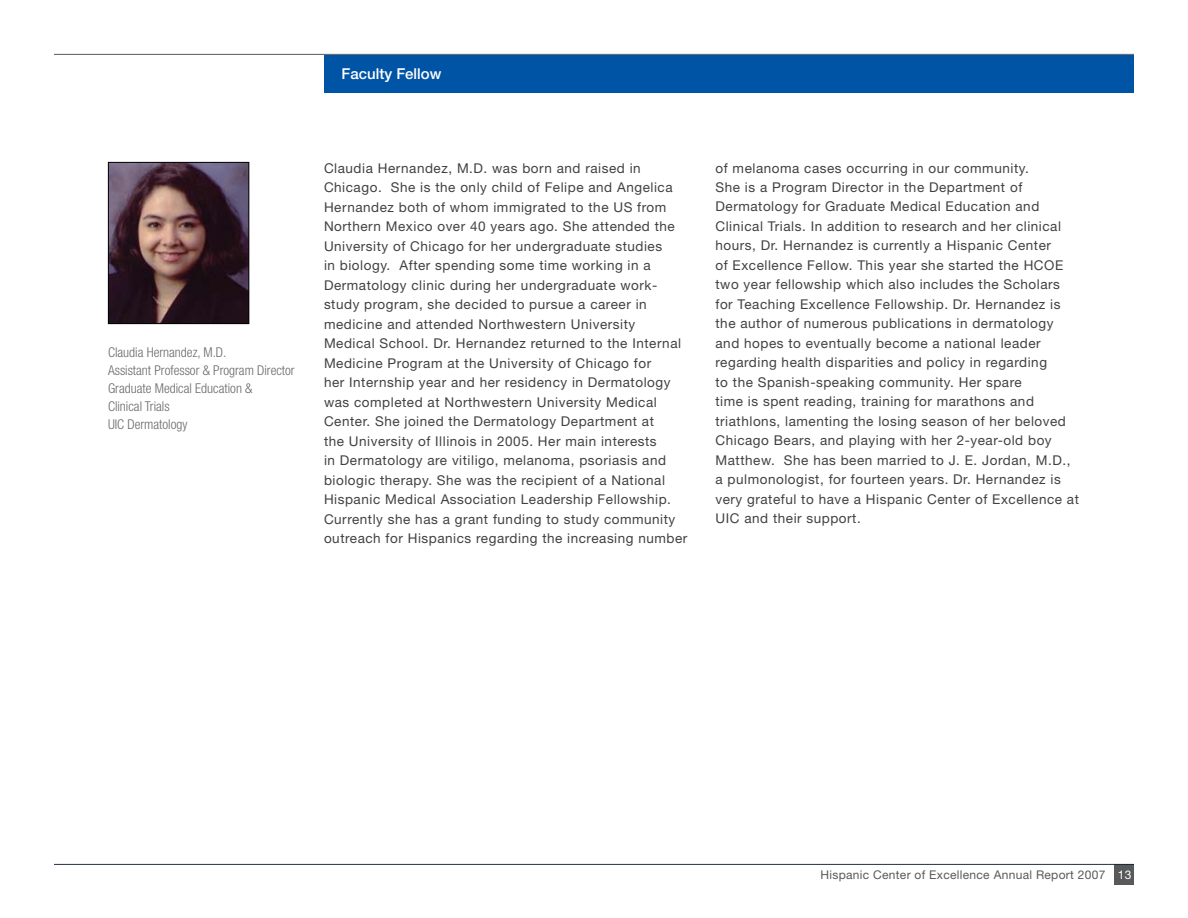
<style>
.page{position:relative;width:1188px;height:918px;background:#fff}
.page>*{position:absolute;margin:0;border:0;box-sizing:border-box;transform-origin:0 0}
.t1{font:500 15px "Helvetica Neue";color:#fff}
.t2{font:13.5px/19.5px "Helvetica Neue";letter-spacing:.04em;color:#414142}
.t3{font:300 condensed 13.5px/18px "Helvetica Neue";color:#696a6c}
.t4{font:12px "Helvetica Neue";letter-spacing:.025em;color:#58595b}
.s1{color:#fff}
</style>
<div class="page">
<div style="left:1115px;top:864px;width:19px;height:20px;background:#58595b"></div>
<div style="left:52px;top:861px;width:1083px;height:5px;background:#002b64;opacity:.75"></div>
<img style="left:110px;top:164px;width:137px;height:158px">
<div style="left:108px;top:162px;width:141px;height:162px;border:1px solid #000"></div>
<hr style="left:54px;top:54px;width:1080px;height:1px;background:#58595b">
<div style="left:324px;top:55px;width:810px;height:37px;background:#0054a6"></div>
<p class="t1" style="left:342px;top:65px;width:101px">Faculty Fellow</p>
<p class="t3" style="left:108px;top:343px;width:188px">Claudia Hernandez, M.D.<br>Assistant Professor &amp; Program Director<br>Graduate Medical Education &amp;<br>Clinical Trials<br>UIC Dermatology</p>
<p class="t2" style="left:324px;top:158px;width:365px">Claudia Hernandez, M.D. was born and raised in Chicago. She is the only child of Felipe and Angelica Hernandez both of whom immigrated to the US from Northern Mexico over 40 years ago. She attended the University of Chicago for her undergraduate studies<br>in biology. After spending some time working in a Dermatology clinic during her undergraduate work&shy;study program, she decided to pursue a career in medicine and attended Northwestern University Medical School. Dr. Hernandez returned to the Internal Medicine Program at the University of Chicago for<br>her Internship year and her residency in Dermatology was completed at Northwestern University Medical Center. She joined the Dermatology Department at<br>the University of Illinois in 2005. Her main interests<br>in Dermatology are vitiligo, melanoma, psoriasis and biologic therapy. She was the recipient of a National Hispanic Medical Association Leadership Fellowship.<br>Currently she has a grant funding to study community outreach for Hispanics regarding the increasing number</p>
<p class="t2" style="left:716px;top:158px;width:365px">of melanoma cases occurring in our community.<br>She is a Program Director in the Department of Dermatology for Graduate Medical Education and Clinical Trials. In addition to research and her clinical hours, Dr. Hernandez is currently a Hispanic Center<br>of Excellence Fellow. This year she started the HCOE two year fellowship which also includes the Scholars for Teaching Excellence Fellowship. Dr. Hernandez is the author of numerous publications in dermatology and hopes to eventually become a national leader regarding health disparities and policy in regarding<br>to the Spanish-speaking community. Her spare<br>time is spent reading, training for marathons and triathlons, lamenting the losing season of her beloved Chicago Bears, and playing with her 2-year-old boy Matthew. She has been married to J. E. Jordan, M.D., a pulmonologist, for fourteen years. Dr. Hernandez is very grateful to have a Hispanic Center of Excellence at UIC and their support.</p>
<p class="t4" style="left:820px;top:868px;width:312px">Hispanic Center of Excellence Annual Report 2007 <span class="s1">13</span></p>
</div>
